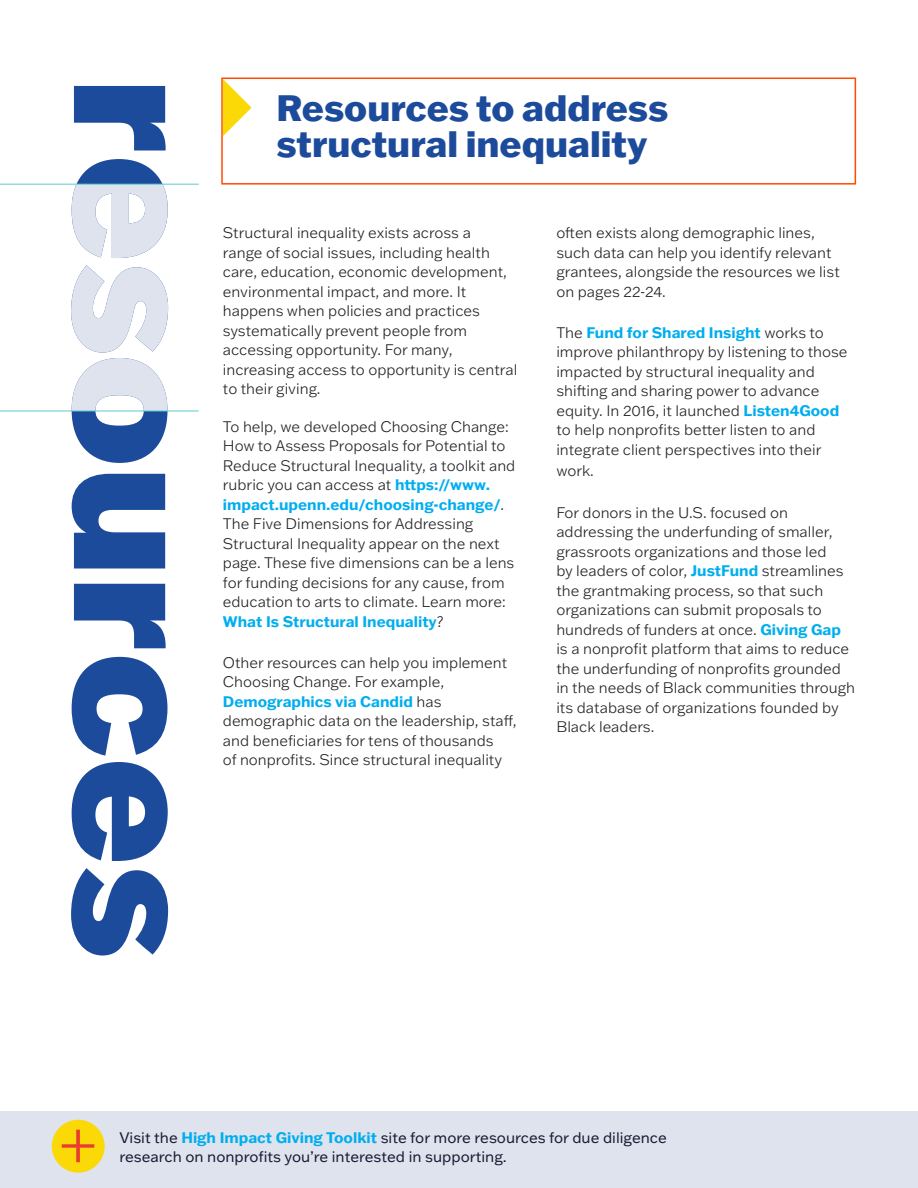
<style>
.page{position:relative;width:918px;height:1188px;background:#fff}
.page>*{position:absolute;margin:0;border:0;box-sizing:border-box;transform-origin:0 0}
.t1{font:700 193.35px "Halyard Display";letter-spacing:.01em;color:#1d4b9c}
.t2{font:300 63px "Franklin Gothic ATF";color:#ea3d2f}
.Heading_1{font:800 36px/36.6px "Franklin Gothic ATF";color:#1d4b9c}
.t3{font:300 15px/19.5px "Franklin Gothic ATF";color:#231f20}
.Normal__Web{font:15px "Franklin Gothic ATF";color:#191933}
.s1{color:#202124}
.s2{font-weight:700;color:#00aeef}
</style>
<div class="page">
<div style="left:221px;top:78px;width:635px;height:107px;border:2px solid #ff4c00"></div>
<hr style="left:0;top:184px;width:199px;height:1px;background:#5bcbca">
<hr style="left:0;top:411px;width:199px;height:1px;background:#5bcbca">
<svg style="left:223px;top:79px;width:29px;height:57px"></svg>
<div style="left:0;top:1111px;width:918px;height:77px;background:#dee3ed"></div>
<div style="left:52px;top:1120px;width:53px;height:53px;background:#fad907;border-radius:50%"></div>
<p class="t1" style="left:277px;top:79px;width:880px;rotate:90deg">resources</p>
<p class="Heading_1" style="left:276px;top:89px;width:393px">Resources to address structural inequality</p>
<p class="t3" style="left:223px;top:223px;width:296px">Structural inequality exists across a<br>range of social issues, including health care, education, economic development, environmental impact, and more. It happens when policies and practices systematically prevent people from accessing opportunity. <span class="s1">For many, increasing access to opportunity is central to their giving.</span></p>
<p class="t3" style="left:223px;top:416px;width:294px"><span class="s1">To help, we developed Choosing Change:<br>How to Assess Proposals for Potential to Reduce Structural Inequality, a toolkit and rubric you can access at</span> <span class="s2">https://www. impact.upenn.edu/choosing-change/</span>.<br>The Five Dimensions for Addressing Structural Inequality appear on the next page. These five dimensions can be a lens for funding decisions for any cause, from education to arts to climate. Learn more:<br><span class="s2">What Is Structural Inequality</span>?</p>
<p class="t3" style="left:223px;top:652px;width:295px">Other resources can help you implement Choosing Change. For example, <span class="s2">Demographics via Candid</span> has demographic data on the leadership, staff, and beneficiaries for tens of thousands<br>of nonprofits. Since structural inequality</p>
<p class="t3" style="left:556px;top:223px;width:285px">often exists along demographic lines, such data can help you identify relevant grantees, alongside the resources we list on pages 22-24.</p>
<p class="t3" style="left:556px;top:322px;width:293px">The <span class="s2">Fund for Shared Insight</span> works to improve philanthropy by listening to those impacted by structural inequality and shifting and sharing power to advance equity. In 2016, it launched <span class="s2">Listen4Good </span>to help nonprofits better listen to and integrate client perspectives into their</p>
<p class="t3" style="left:556px;top:461px;width:39px">work.</p>
<p class="t3" style="left:556px;top:502px;width:300px">For donors in the U.S. focused on addressing the underfunding of smaller, grassroots organizations and those led<br>by leaders of color, <span class="s2">JustFund</span> streamlines the grantmaking process, so that such organizations can submit proposals to hundreds of funders at once. <span class="s2">Giving Gap </span>is a nonprofit platform that aims to reduce the underfunding of nonprofits grounded in the needs of Black communities through its database of organizations founded by Black leaders.</p>
<p class="t2" style="left:61px;top:1100px;width:35px">+</p>
<p class="Normal__Web" style="left:119px;top:1127px;width:549px">Visit the <span class="s2">High Impact Giving Toolkit</span> site for more resources for due diligence</p>
<p class="Normal__Web" style="left:119px;top:1147px;width:389px">research on nonprofits you’re interested in supporting.</p>
</div>
